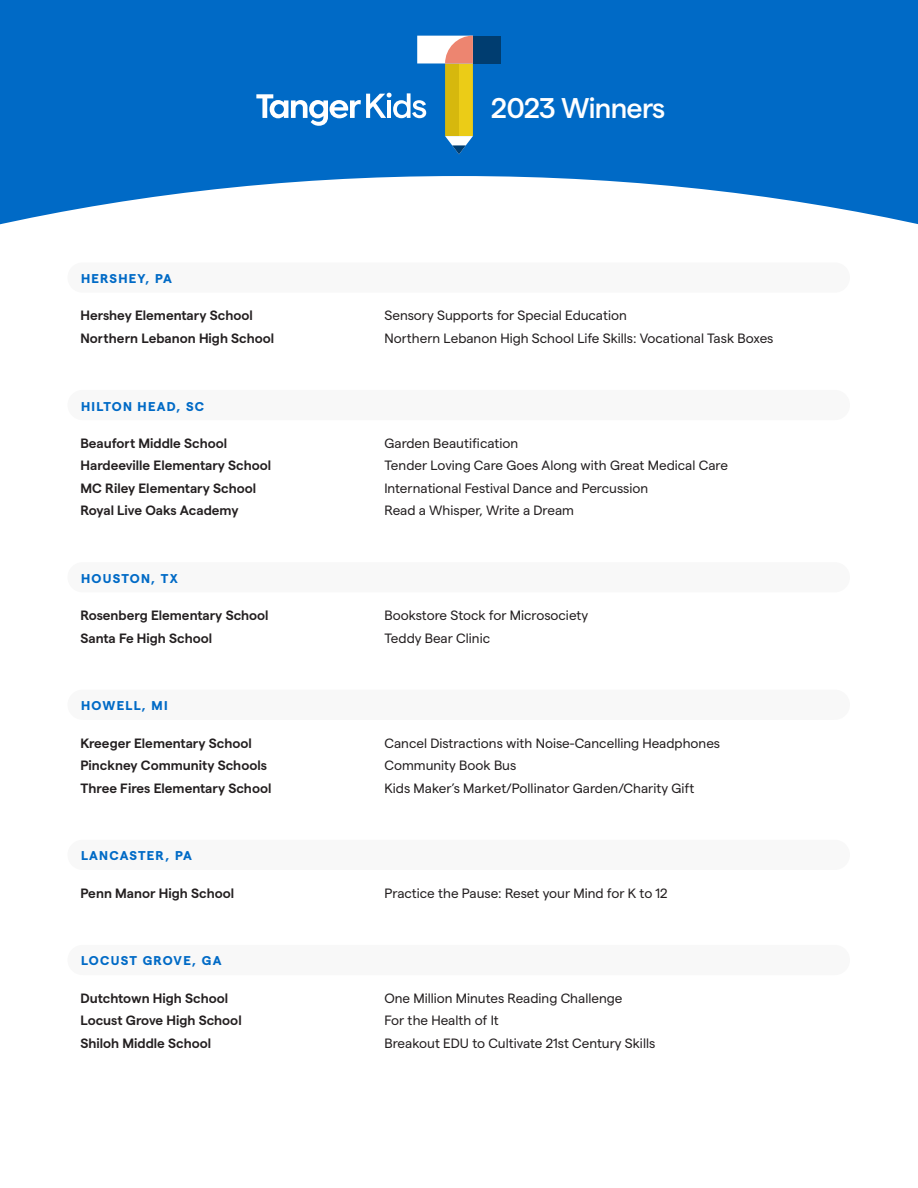
<style>
.page{position:relative;width:918px;height:1188px;background:#006ac6}
.page>*{position:absolute;margin:0;border:0;box-sizing:border-box;transform-origin:0 0}
.t1{font:500 28.5px "Matter";letter-spacing:-.025em;color:#fff}
.t2{font:13.5px "Matter";color:#231f20}
.t3{font:600 13.5px "Matter";color:#231f20}
.t4{font:700 12.75px "Matter";letter-spacing:.1em;color:#006ac6}
</style>
<div class="page">
<div style="left:0;top:176px;width:918px;height:1012px;background:#fff"></div>
<div style="left:473px;top:36px;width:28px;height:27px;background:#003d70"></div>
<svg style="left:256px;top:36px;width:217px;height:118px"></svg>
<div style="left:68px;top:262px;width:782px;height:31px;background:#f8f8f8;border-radius:15px"></div>
<div style="left:68px;top:390px;width:782px;height:30px;background:#f8f8f8;border-radius:15px"></div>
<div style="left:68px;top:562px;width:782px;height:30px;background:#f8f8f8;border-radius:15px"></div>
<div style="left:68px;top:690px;width:782px;height:30px;background:#f8f8f8;border-radius:15px"></div>
<div style="left:68px;top:840px;width:782px;height:30px;background:#f8f8f8;border-radius:15px"></div>
<div style="left:68px;top:945px;width:782px;height:30px;background:#f8f8f8;border-radius:15px"></div>
<p class="t4" style="left:81px;top:269px;width:92px">HERSHEY, PA</p>
<p class="t3" style="left:80px;top:306px;width:174px">Hershey Elementary School</p>
<p class="t3" style="left:80px;top:328px;width:195px">Northern Lebanon High School</p>
<p class="t4" style="left:81px;top:397px;width:125px">HILTON HEAD, SC</p>
<p class="t3" style="left:80px;top:433px;width:148px">Beaufort Middle School</p>
<p class="t3" style="left:80px;top:456px;width:192px">Hardeeville Elementary School</p>
<p class="t3" style="left:80px;top:478px;width:177px">MC Riley Elementary School</p>
<p class="t3" style="left:80px;top:501px;width:160px">Royal Live Oaks Academy</p>
<p class="t4" style="left:81px;top:569px;width:98px">HOUSTON, TX</p>
<p class="t3" style="left:80px;top:605px;width:190px">Rosenberg Elementary School</p>
<p class="t3" style="left:80px;top:628px;width:133px">Santa Fe High School</p>
<p class="t4" style="left:81px;top:696px;width:88px">HOWELL, MI</p>
<p class="t3" style="left:80px;top:733px;width:173px">Kreeger Elementary School</p>
<p class="t3" style="left:80px;top:755px;width:188px">Pinckney Community Schools</p>
<p class="t3" style="left:80px;top:778px;width:192px">Three Fires Elementary School</p>
<p class="t4" style="left:81px;top:846px;width:112px">LANCASTER, PA</p>
<p class="t3" style="left:80px;top:883px;width:155px">Penn Manor High School</p>
<p class="t4" style="left:81px;top:952px;width:142px">LOCUST GROVE, GA</p>
<p class="t3" style="left:80px;top:988px;width:149px">Dutchtown High School</p>
<p class="t3" style="left:80px;top:1011px;width:163px">Locust Grove High School</p>
<p class="t3" style="left:80px;top:1033px;width:132px">Shiloh Middle School</p>
<h1 class="t1" style="left:491px;top:87px;width:176px">2023 Winners</h1>
<p class="t2" style="left:384px;top:306px;width:244px">Sensory Supports for Special Education</p>
<p class="t2" style="left:384px;top:328px;width:391px">Northern Lebanon High School Life Skills: Vocational Task Boxes</p>
<p class="t2" style="left:384px;top:433px;width:135px">Garden Beautification</p>
<p class="t2" style="left:384px;top:456px;width:345px">Tender Loving Care Goes Along with Great Medical Care</p>
<p class="t2" style="left:384px;top:478px;width:265px">International Festival Dance and Percussion</p>
<p class="t2" style="left:384px;top:501px;width:191px">Read a Whisper, Write a Dream</p>
<p class="t2" style="left:384px;top:606px;width:205px">Bookstore Stock for Microsociety</p>
<p class="t2" style="left:384px;top:628px;width:107px">Teddy Bear Clinic</p>
<p class="t2" style="left:384px;top:733px;width:337px">Cancel Distractions with Noise-Cancelling Headphones</p>
<p class="t2" style="left:384px;top:756px;width:133px">Community Book Bus</p>
<p class="t2" style="left:384px;top:778px;width:311px">Kids Maker’s Market/Pollinator Garden/Charity Gift</p>
<p class="t2" style="left:384px;top:883px;width:285px">Practice the Pause: Reset your Mind for K to 12</p>
<p class="t2" style="left:384px;top:988px;width:239px">One Million Minutes Reading Challenge</p>
<p class="t2" style="left:384px;top:1011px;width:116px">For the Health of It</p>
<p class="t2" style="left:384px;top:1033px;width:272px">Breakout EDU to Cultivate 21st Century Skills</p>
</div>
